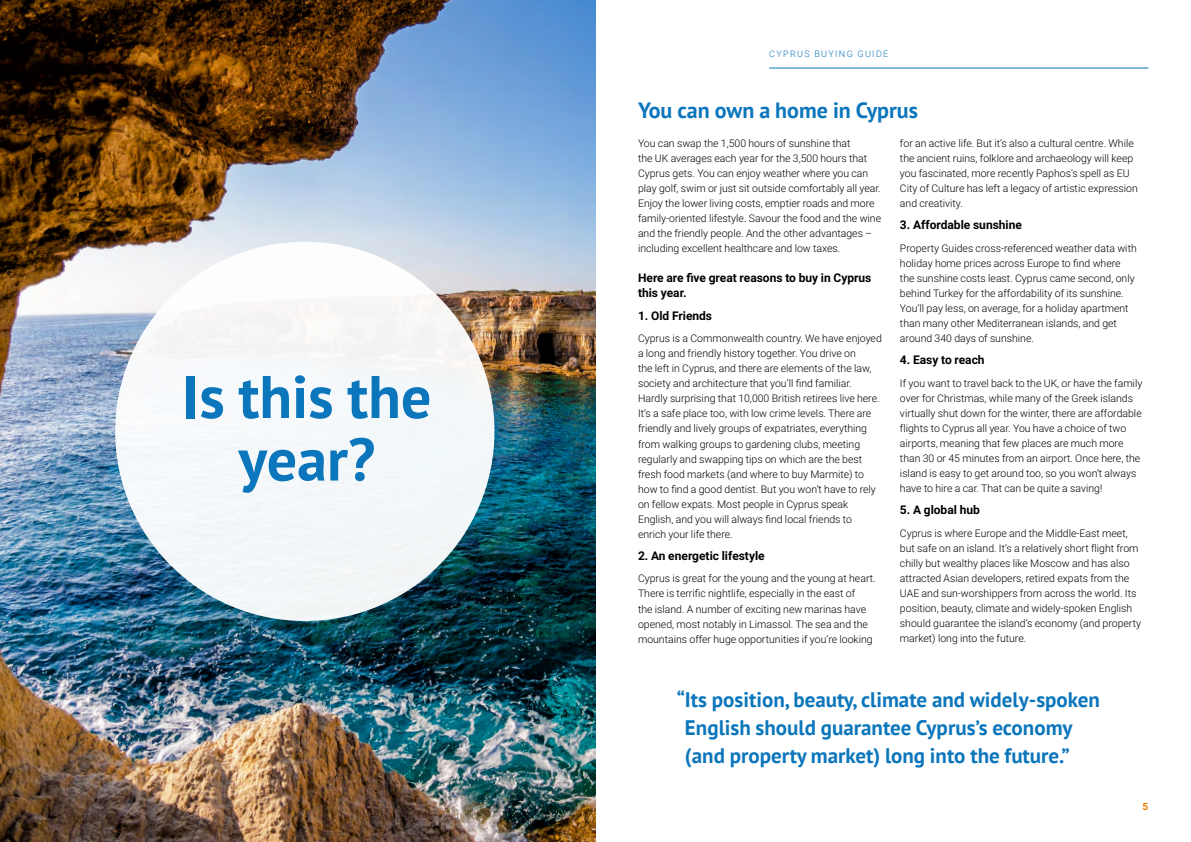
<style>
.page{position:relative;width:1191px;height:842px;background:#fff}
.page>*{position:absolute;margin:0;border:0;box-sizing:border-box;transform-origin:0 0}
.t1{font:700 60px/62.5px "PT Sans";color:#0c76bc;text-align:center}
.t2{font:700 22px "PT Sans";color:#0c76bc}
.t3{font:700 21px/28px "PT Sans";color:#0c76bc}
.t4{font:700 12px/15px "Roboto";color:#000}
.t5{font:300 10.5px/15px "Roboto";color:#000}
.t6{font:700 10px "Roboto";color:#ef7d00}
.t7{font:300 9px "Roboto";letter-spacing:.15em;color:#0c76bc}
</style>
<div class="page">
<img style="left:0;top:0;width:595px;height:842px">
<hr style="left:769px;top:68px;width:379px;height:1px;background:#0c76bc">
<div style="left:115px;top:242px;width:379px;height:379px;background:#f5f8fa;border-radius:50%"></div>
<h1 class="t1" style="left:182px;top:365px;width:250px">Is this the year?</h1>
<p class="t7" style="left:769px;top:47px;width:121px">CYPRUS BUYING GUIDE</p>
<h2 class="t2" style="left:638px;top:95px;width:281px">You can own a home in Cyprus</h2>
<p class="t5" style="left:638px;top:136px;width:245px">You can swap the 1,500 hours of sunshine that<br>the UK averages each year for the 3,500 hours that Cyprus gets. You can enjoy weather where you can play golf, swim or just sit outside comfortably all year.<br>Enjoy the lower living costs, emptier roads and more family-oriented lifestyle. Savour the food and the wine and the friendly people. And the other advantages – including excellent healthcare and low taxes.</p>
<p class="t4" style="left:638px;top:270px;width:235px">Here are five great reasons to buy in Cyprus this year.</p>
<p class="t4" style="left:638px;top:308px;width:76px">1. Old Friends</p>
<p class="t5" style="left:638px;top:331px;width:245px">Cyprus is a Commonwealth country. We have enjoyed a long and friendly history together. You drive on<br>the left in Cyprus, and there are elements of the law, society and architecture that you’ll find familiar.<br>Hardly surprising that 10,000 British retirees live here.<br>It’s a safe place too, with low crime levels. There are friendly and lively groups of expatriates, everything from walking groups to gardening clubs, meeting regularly and swapping tips on which are the best fresh food markets (and where to buy Marmite) to how to find a good dentist. But you won’t have to rely on fellow expats. Most people in Cyprus speak English, and you will always find local friends to enrich your life there.</p>
<p class="t4" style="left:638px;top:548px;width:128px">2. An energetic lifestyle</p>
<p class="t5" style="left:638px;top:571px;width:239px">Cyprus is great for the young and the young at heart.<br>There is terrific nightlife, especially in the east of<br>the island. A number of exciting new marinas have opened, most notably in Limassol. The sea and the mountains offer huge opportunities if you’re looking</p>
<p class="t5" style="left:900px;top:135px;width:239px">for an active life. But it’s also a cultural centre. While the ancient ruins, folklore and archaeology will keep you fascinated, more recently Paphos’s spell as EU City of Culture has left a legacy of artistic expression and creativity.</p>
<p class="t4" style="left:900px;top:217px;width:123px">3. Affordable sunshine</p>
<p class="t5" style="left:900px;top:240px;width:238px">Property Guides cross-referenced weather data with holiday home prices across Europe to find where the sunshine costs least. Cyprus came second, only behind Turkey for the affordability of its sunshine.<br>You’ll pay less, on average, for a holiday apartment than many other Mediterranean islands, and get around 340 days of sunshine.</p>
<p class="t4" style="left:900px;top:352px;width:86px">4. Easy to reach</p>
<p class="t5" style="left:900px;top:375px;width:244px">If you want to travel back to the UK, or have the family over for Christmas, while many of the Greek islands virtually shut down for the winter, there are affordable flights to Cyprus all year. You have a choice of two airports, meaning that few places are much more than 30 or 45 minutes from an airport. Once here, the island is easy to get around too, so you won’t always have to hire a car. That can be quite a saving!</p>
<p class="t4" style="left:900px;top:502px;width:81px">5. A global hub</p>
<p class="t5" style="left:900px;top:525px;width:243px">Cyprus is where Europe and the Middle-East meet, but safe on an island. It’s a relatively short flight from chilly but wealthy places like Moscow and has also attracted Asian developers, retired expats from the UAE and sun-worshippers from across the world. Its position, beauty, climate and widely-spoken English should guarantee the island’s economy (and property market) long into the future.</p>
<h3 class="t3" style="left:685px;top:685px;width:416px;text-indent:-8px">“Its position, beauty, climate and widely-spoken<br>English should guarantee Cyprus’s economy (and property market) long into the future.”</h3>
<p class="t6" style="left:1142px;top:800px;width:7px">5</p>
</div>
